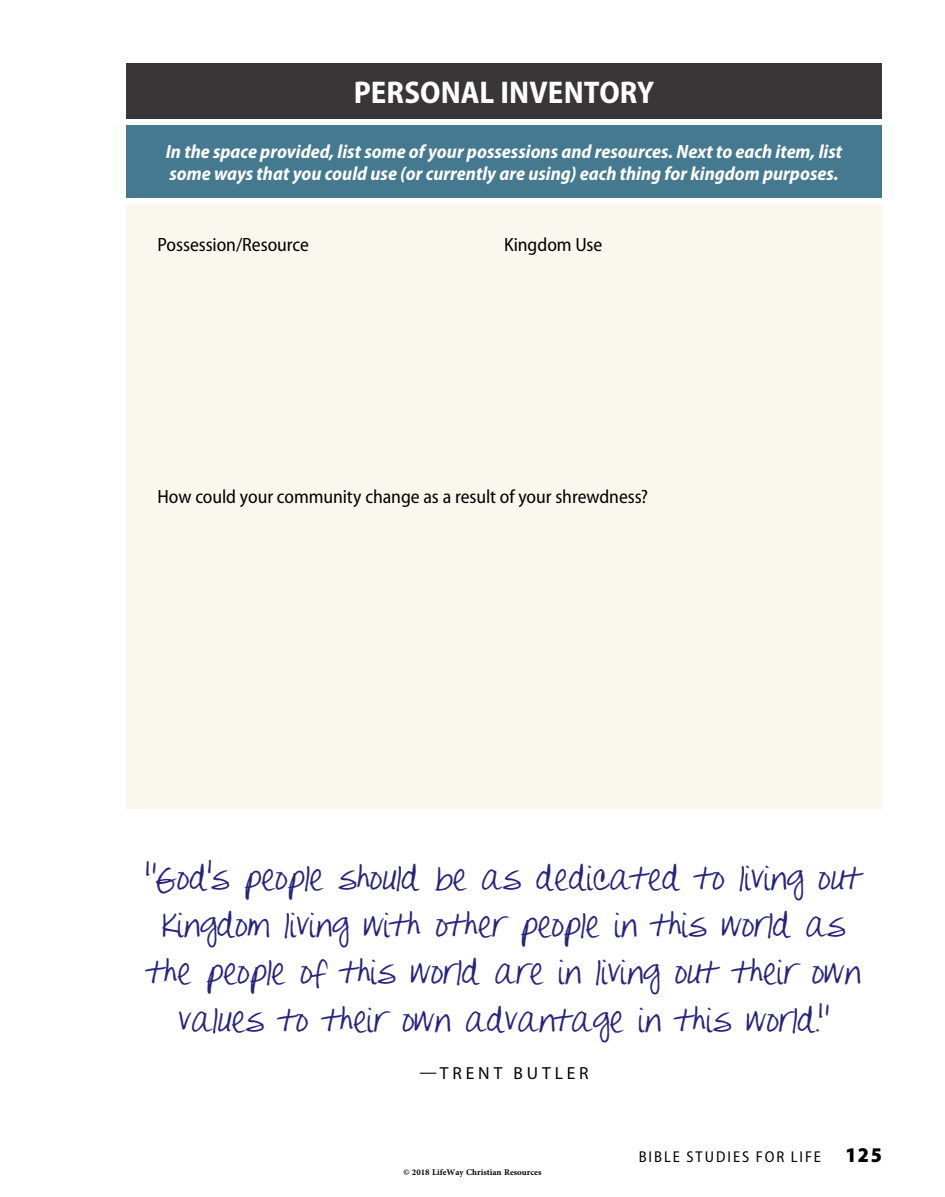
<style>
.page{position:relative;width:945px;height:1197px;background:#fff}
.page>*{position:absolute;margin:0;border:0;box-sizing:border-box;transform-origin:0 0}
.t1{font:700 semi-condensed 31.5px "Myriad Pro";letter-spacing:.005em;color:#fff}
.t2{font:24.5px/47.2px "Pea Alesa";letter-spacing:.025em;color:#26247b;text-align:center}
.t3{font:italic 700 semi-condensed 19.25px/22.8px "Myriad Pro";color:#fff}
.t4{font:semi-condensed 19.25px "Myriad Pro";letter-spacing:-.005em;color:#000}
.t5{font:17.5px "Myriad Pro";letter-spacing:.225em;color:#000}
.t6{font:semi-condensed 15.75px "Myriad Pro";letter-spacing:.125em;color:#000}
.t7{font:700 12.25px "Adobe Arabic";color:#000}
.s1{font-weight:900;font-size:21px}
</style>
<div class="page">
<div style="left:126px;top:205px;width:756px;height:604px;background:#f9f7ee"></div>
<div style="left:126px;top:63px;width:756px;height:56px;background:#383637"></div>
<div style="left:126px;top:126px;width:756px;height:72px;background:#447990"></div>
<p class="t1" style="left:354px;top:74px;width:302px">PERSONAL INVENTORY</p>
<p class="t3" style="left:166px;top:140px;width:678px">In the space provided, list some of your possessions and resources. Next to each item, list some ways that you could use (or currently are using) each thing for kingdom purposes.</p>
<p class="t4" style="left:158px;top:234px;width:153px">Possession/Resource</p>
<p class="t4" style="left:504px;top:234px;width:100px">Kingdom Use</p>
<p class="t4" style="left:158px;top:486px;width:492px">How could your community change as a result of your shrewdness?</p>
<p class="t2" style="left:146px;top:861px;width:717px">"God's people should be as dedicated to living out kingdom living with other people in this world as the people of this world are in living out their own values to their own advantage in this world."</p>
<p class="t5" style="left:420px;top:1062px;width:170px">—TRENT BUTLER</p>
<p class="t7" style="left:403px;top:1164px;width:140px">© 2018 LifeWay Christian Resources</p>
<p class="t6" style="left:639px;top:1149px;width:245px">BIBLE STUDIES FOR LIFE <span class="s1">125</span></p>
</div>
